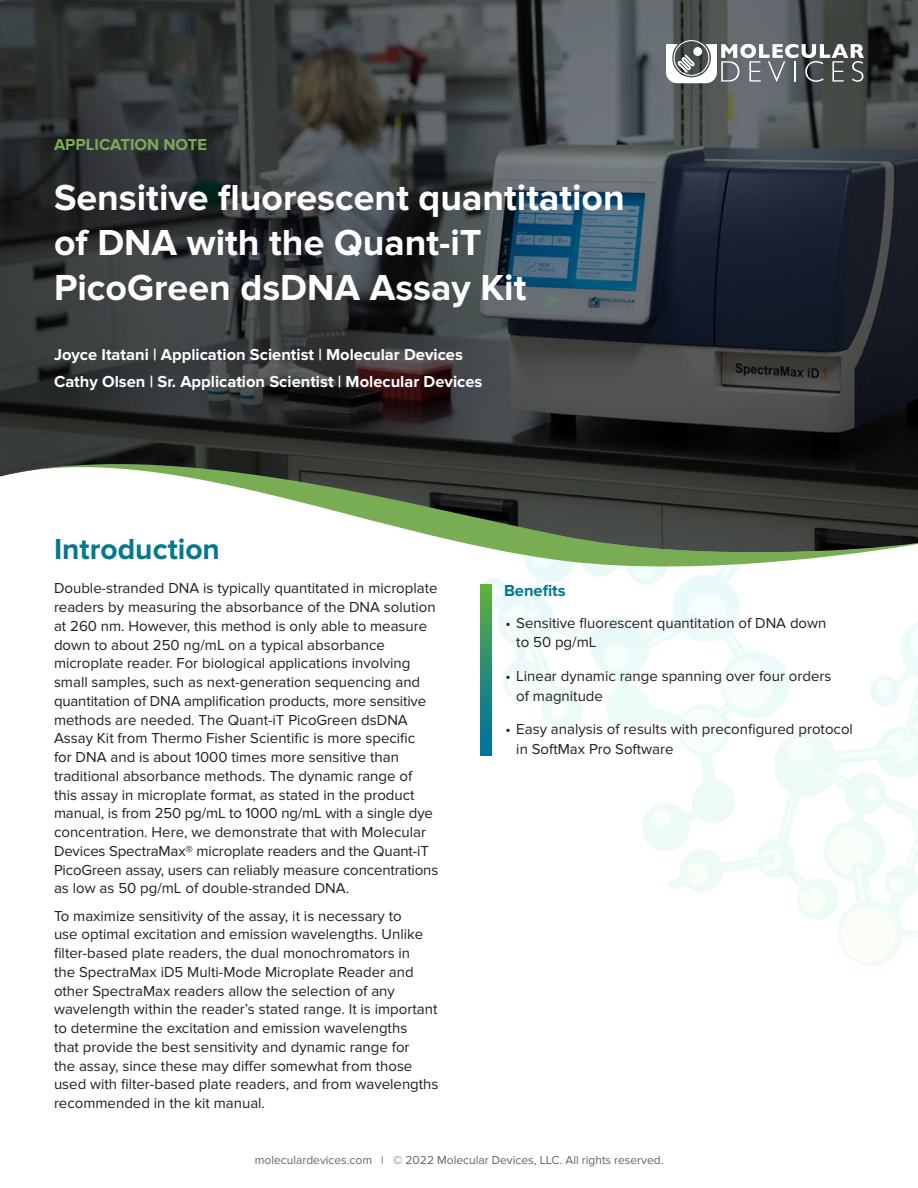
<style>
.page{position:relative;width:918px;height:1188px;background:#fff}
.page>*{position:absolute;margin:0;border:0;box-sizing:border-box;transform-origin:0 0}
.Document_Title{font:700 37.5px/45px "Proxima Nova";color:#fff}
.t1{font:700 30px "Proxima Nova";color:#04798d}
.By_Line{font:700 16.5px "Proxima Nova";color:#fff}
.Application_Note{font:700 16.5px "Proxima Nova";color:#78ad54}
.t2{font:700 16.5px "Proxima Nova";color:#04798d}
.Body{font:15px/18.8px "Proxima Nova";color:#231f20}
.t3{font:12px "Proxima Nova";color:#5a6771}
</style>
<div class="page">
<img style="left:479px;top:579px;width:439px;height:387px">
<svg style="left:0;top:0;width:918px;height:554px;background:#424748"></svg>
<svg style="left:481px;top:585px;width:10px;height:171px;background:#2b8e71"></svg>
<svg style="left:666px;top:40px;width:198px;height:43px"></svg>
<p class="Application_Note" style="left:54px;top:135px;width:154px">APPLICATION NOTE</p>
<p class="Document_Title" style="left:54px;top:176px;width:572px">Sensitive fluorescent quantitation of DNA with the Quant-iT<br>PicoGreen dsDNA Assay Kit</p>
<p class="By_Line" style="left:54px;top:345px;width:410px">Joyce Itatani | Application Scientist | Molecular Devices</p>
<p class="By_Line" style="left:54px;top:372px;width:430px">Cathy Olsen | Sr. Application Scientist | Molecular Devices</p>
<p class="t1" style="left:54px;top:532px;width:167px">Introduction</p>
<p class="Body" style="left:54px;top:579px;width:386px">Double-stranded DNA is typically quantitated in microplate readers by measuring the absorbance of the DNA solution at 260 nm. However, this method is only able to measure down to about 250 ng/mL on a typical absorbance microplate reader. For biological applications involving small samples, such as next-generation sequencing and quantitation of DNA amplification products, more sensitive methods are needed. The Quant-iT PicoGreen dsDNA Assay Kit from Thermo Fisher Scientific is more specific<br>for DNA and is about 1000 times more sensitive than traditional absorbance methods. The dynamic range of this assay in microplate format, as stated in the product manual, is from 250 pg/mL to 1000 ng/mL with a single dye concentration. Here, we demonstrate that with Molecular Devices SpectraMax® microplate readers and the Quant-iT PicoGreen assay, users can reliably measure concentrations as low as 50 pg/mL of double-stranded DNA.</p>
<p class="Body" style="left:54px;top:907px;width:386px">To maximize sensitivity of the assay, it is necessary to<br>use optimal excitation and emission wavelengths. Unlike filter-based plate readers, the dual monochromators in<br>the SpectraMax iD5 Multi-Mode Microplate Reader and other SpectraMax readers allow the selection of any wavelength within the reader’s stated range. It is important to determine the excitation and emission wavelengths<br>that provide the best sensitivity and dynamic range for<br>the assay, since these may differ somewhat from those used with filter-based plate readers, and from wavelengths recommended in the kit manual.</p>
<p class="t2" style="left:504px;top:581px;width:63px">Benefits</p>
<p class="Body" style="left:516px;top:613px;width:312px;line-height:19.5px;text-indent:-11px">• Sensitive fluorescent quantitation of DNA down to 50 pg/mL</p>
<p class="Body" style="left:516px;top:667px;width:317px;line-height:19.5px;text-indent:-11px">• Linear dynamic range spanning over four orders of magnitude</p>
<p class="Body" style="left:516px;top:720px;width:338px;line-height:19.5px;text-indent:-11px">• Easy analysis of results with preconfigured protocol in SoftMax Pro Software</p>
<p class="t3" style="left:255px;top:1154px;width:410px">moleculardevices.com | © 2022 Molecular Devices, LLC. All rights reserved.</p>
</div>
